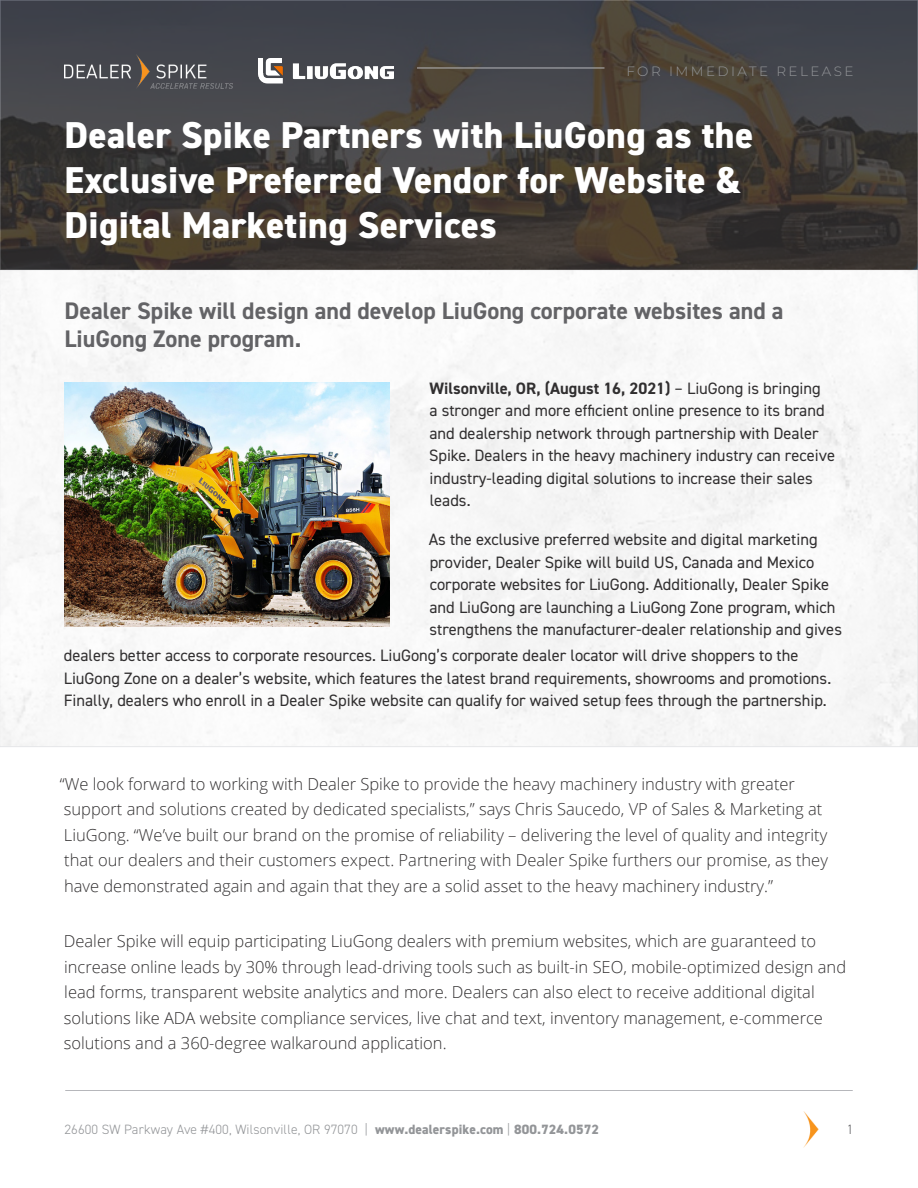
<style>
.page{position:relative;width:918px;height:1188px;background:#fff}
.page>*{position:absolute;margin:0;border:0;box-sizing:border-box;transform-origin:0 0}
.t1{font:800 37.5px/45px "DIN2014";letter-spacing:.01em;color:#fff}
.t2{font:700 24px/28.8px "DIN2014";color:#636366}
.Body{font:300 16.5px/25.5px "Open Sans";color:#312f30}
.Body-2{font:16.5px/22.5px "DIN2014";color:#312f30}
.t3{font:300 13.5px "DIN2014";letter-spacing:.01em;color:#939598}
.Body-3{font:300 13.5px "Montserrat";letter-spacing:.18em;color:#939598}
.t4{font:300 13.5px "DIN2014";color:#636366}
.s1{font-weight:700}
.s2{font-weight:800}
</style>
<div class="page">
<hr style="left:65px;top:1090px;width:788px;height:1px;background:#b6b7bb">
<img style="left:804px;top:1112px;width:15px;height:35px">
<svg style="left:0;top:0;width:918px;height:270px;background:#403d3c"></svg>
<hr style="left:417px;top:68px;width:187px;height:1px;background:#b6b7bb">
<img style="left:64px;top:382px;width:326px;height:245px">
<img style="left:64px;top:54px;width:168px;height:34px">
<img style="left:258px;top:45px;width:136px;height:52px">
<p class="Body-3" style="left:626px;top:62px;width:229px">FOR IMMEDIATE RELEASE</p>
<h1 class="t1" style="left:64px;top:113px;width:690px">Dealer Spike Partners with LiuGong as the<br>Exclusive Preferred Vendor for Website &amp;<br>Digital Marketing Services</h1>
<h2 class="t2" style="left:64px;top:296px;width:720px">Dealer Spike will design and develop LiuGong corporate websites and a<br>LiuGong Zone program.</h2>
<p class="Body-2" style="left:429px;top:377px;width:408px"><span class="s1">Wilsonville, OR, (August 16, 2021)</span> – LiuGong is bringing<br>a stronger and more efficient online presence to its brand and dealership network through partnership with Dealer Spike. Dealers in the heavy machinery industry can receive industry-leading digital solutions to increase their sales leads.</p>
<p class="Body-2" style="left:429px;top:528px;width:415px">As the exclusive preferred website and digital marketing provider, Dealer Spike will build US, Canada and Mexico corporate websites for LiuGong. Additionally, Dealer Spike and LiuGong are launching a LiuGong Zone program, which strengthens the manufacturer-dealer relationship and gives</p>
<p class="Body-2" style="left:64px;top:644px;width:769px">dealers better access to corporate resources. LiuGong’s corporate dealer locator will drive shoppers to the<br>LiuGong Zone on a dealer’s website, which features the latest brand requirements, showrooms and promotions.<br>Finally, dealers who enroll in a Dealer Spike website can qualify for waived setup fees through the partnership.</p>
<p class="Body" style="left:60px;top:770px;width:770px">“We look forward to working with Dealer Spike to provide the heavy machinery industry with greater support and solutions created by dedicated specialists,” says Chris Saucedo, VP of Sales &amp; Marketing at LiuGong. “We’ve built our brand on the promise of reliability – delivering the level of quality and integrity that our dealers and their customers expect. Partnering with Dealer Spike furthers our promise, as they have demonstrated again and again that they are a solid asset to the heavy machinery industry.”</p>
<p class="Body" style="left:64px;top:928px;width:784px">Dealer Spike will equip participating LiuGong dealers with premium websites, which are guaranteed to increase online leads by 30% through lead-driving tools such as built-in SEO, mobile-optimized design and lead forms, transparent website analytics and more. Dealers can also elect to receive additional digital solutions like ADA website compliance services, live chat and text, inventory management, e-commerce solutions and a 360-degree walkaround application.</p>
<p class="t3" style="left:64px;top:1121px;width:536px">26600 SW Parkway Ave #400, Wilsonville, OR 97070 | <span class="s2">www.dealerspike.com</span> | <span class="s2">800.724.0572</span></p>
<p class="t4" style="left:847px;top:1121px;width:8px">1</p>
</div>
